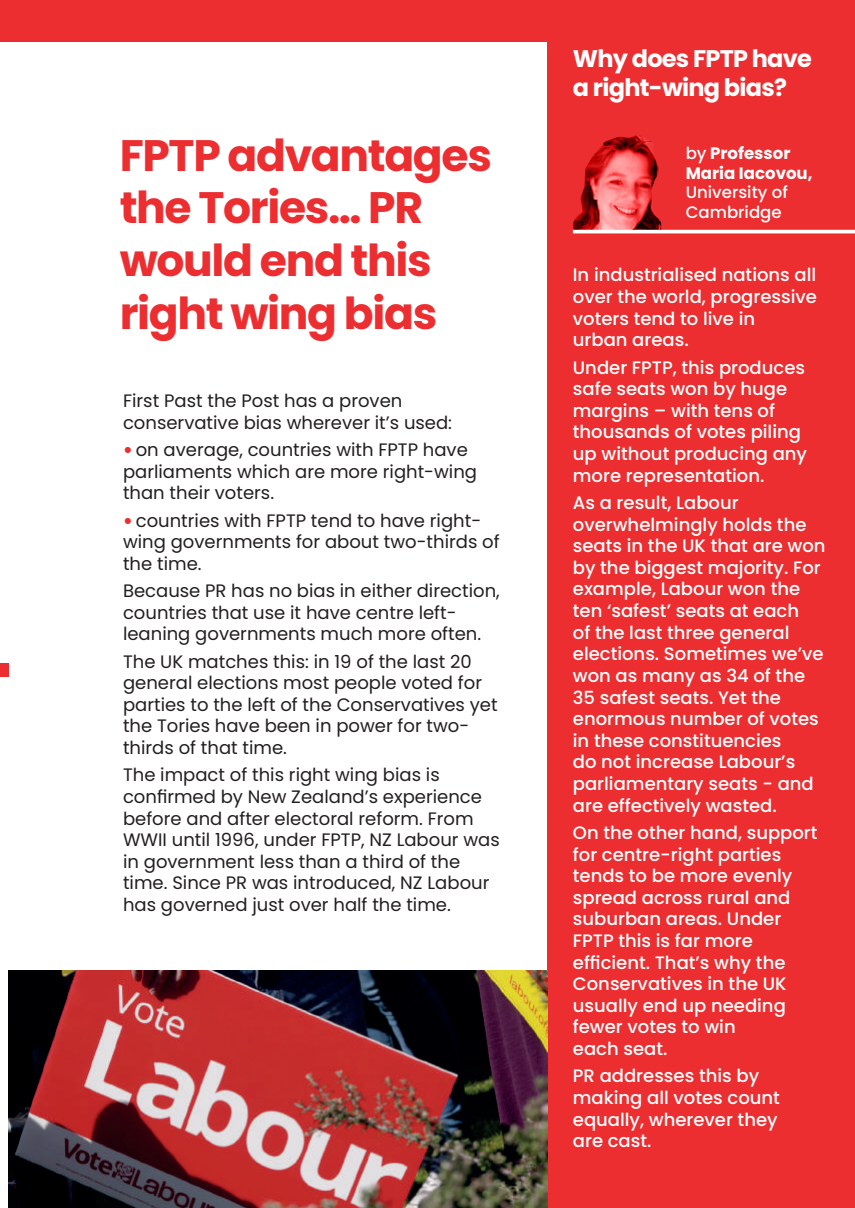
<style>
.page{position:relative;width:855px;height:1208px;background:#fff}
.page>*{position:absolute;margin:0;border:0;box-sizing:border-box;transform-origin:0 0}
.t1{font:700 44px/52.8px "Poppins";letter-spacing:-.03em;color:#ec2e31}
.t2{font:700 24px/28.8px "Poppins";letter-spacing:-.03em;color:#fff}
.t3{font:500 18px/21.6px "Poppins";color:#fff}
.t4{font:18px/21.6px "Poppins";color:#231f20}
.t5{font:700 16.6px/19.8px "Poppins";color:#fff}
.t6{font:500 16.6px/19.8px "Poppins";color:#fff}
.s1{font-weight:900;color:#ec2e31}
.s2{font-weight:500}
</style>
<div class="page">
<div style="left:0;top:0;width:854px;height:42px;background:#ec2e31"></div>
<div style="left:0;top:663px;width:8px;height:13px;background:#ec2e31"></div>
<div style="left:547px;top:0;width:307px;height:1207px;background:#ec2e31"></div>
<img style="left:573px;top:135px;width:93px;height:95px">
<hr style="left:572px;top:230px;width:282px;height:3px;background:#fff">
<img style="left:8px;top:970px;width:539px;height:237px">
<svg style="left:846px;top:1200px;width:9px;height:8px"></svg>
<h1 class="t1" style="left:120px;top:129px;width:373px">FPTP advantages the Tories… PR would end this right wing bias</h1>
<p class="t4" style="left:123px;top:390px;width:330px">First Past the Post has a proven conservative bias wherever it’s used:</p>
<p class="t4" style="left:123px;top:439px;width:355px"><span class="s1">•</span> on average, countries with FPTP have parliaments which are more right-wing than their voters.</p>
<p class="t4" style="left:123px;top:509px;width:378px"><span class="s1">•</span> countries with FPTP tend to have right&shy;wing governments for about two-thirds of the time.</p>
<p class="t4" style="left:123px;top:580px;width:378px">Because PR has no bias in either direction, countries that use it have centre left&shy;leaning governments much more often.</p>
<p class="t4" style="left:123px;top:650px;width:376px">The UK matches this: in 19 of the last 20 general elections most people voted for parties to the left of the Conservatives yet the Tories have been in power for two&shy;thirds of that time.</p>
<p class="t4" style="left:123px;top:764px;width:378px">The impact of this right wing bias is confirmed by New Zealand’s experience before and after electoral reform. From WWII until 1996, under FPTP, NZ Labour was in government less than a third of the time. Since PR was introduced, NZ Labour has governed just over half the time.</p>
<h2 class="t2" style="left:572px;top:45px;width:240px">Why does FPTP have a right-wing bias?</h2>
<p class="t5" style="left:685px;top:143px;width:128px"><span class="s2">by</span> Professor<br>Maria Iacovou,</p>
<p class="t6" style="left:685px;top:183px;width:104px">University of<br>Cambridge</p>
<p class="t3" style="left:572px;top:264px;width:245px">In industrialised nations all over the world, progressive voters tend to live in<br>urban areas.</p>
<p class="t3" style="left:572px;top:356px;width:236px">Under FPTP, this produces safe seats won by huge margins – with tens of thousands of votes piling up without producing any more representation.</p>
<p class="t3" style="left:572px;top:492px;width:254px">As a result, Labour overwhelmingly holds the seats in the UK that are won by the biggest majority. For example, Labour won the ten ‘safest’ seats at each<br>of the last three general elections. Sometimes we’ve won as many as 34 of the<br>35 safest seats. Yet the enormous number of votes in these constituencies<br>do not increase Labour’s parliamentary seats - and are effectively wasted.</p>
<p class="t3" style="left:572px;top:821px;width:246px">On the other hand, support for centre-right parties tends to be more evenly spread across rural and suburban areas. Under<br>FPTP this is far more efficient. That’s why the<br>Conservatives in the UK usually end up needing fewer votes to win<br>each seat.</p>
<p class="t3" style="left:572px;top:1065px;width:208px">PR addresses this by making all votes count equally, wherever they are cast.</p>
</div>
